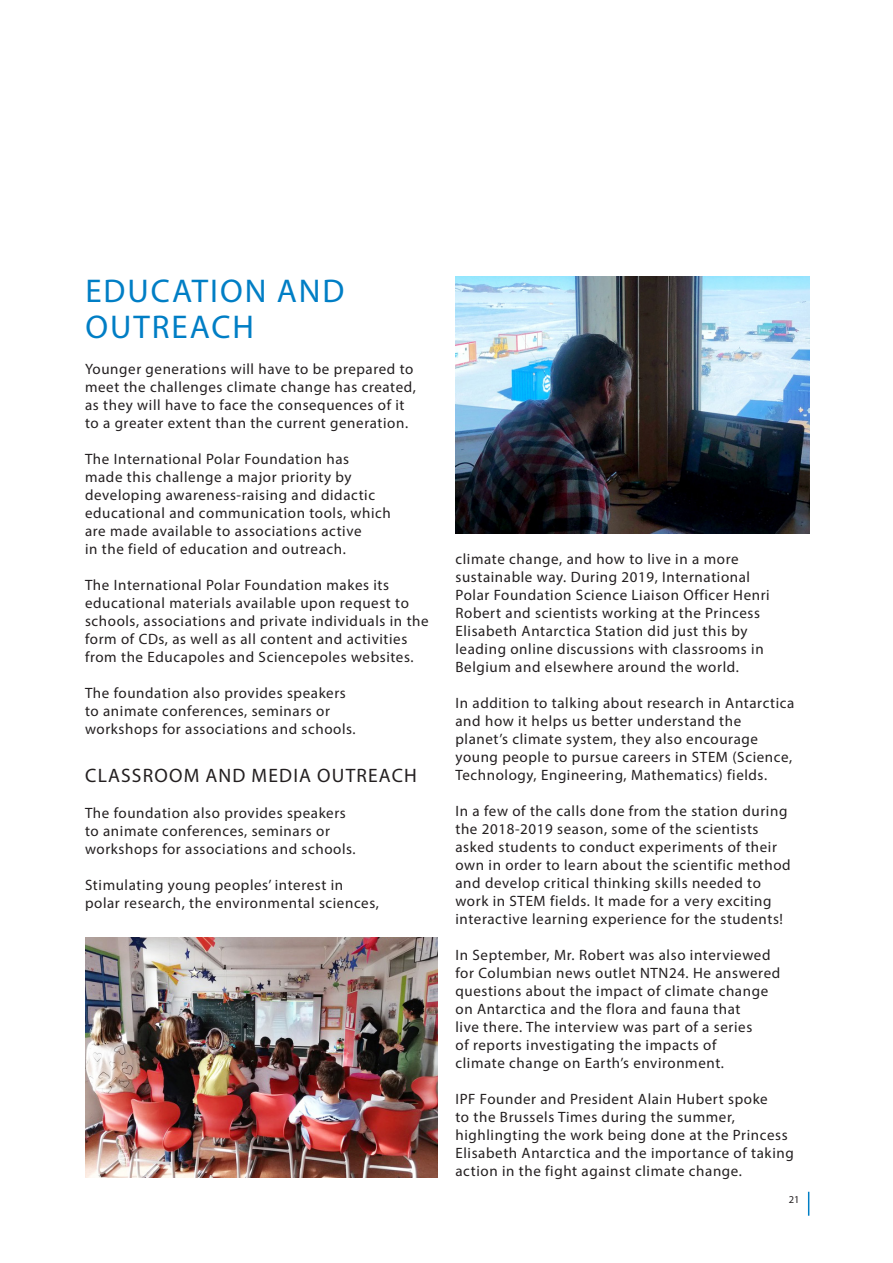
<style>
.page{position:relative;width:893px;height:1263px;background:#fff}
.page>*{position:absolute;margin:0;border:0;box-sizing:border-box;transform-origin:0 0}
.texte{font:33px/36px "Myriad Pro";letter-spacing:.06em;color:#007ec5}
.texte-2{font:19.5px "Myriad Pro";letter-spacing:.06em;color:#231f20}
.texte-3{font:15px/18px "Myriad Pro";letter-spacing:.04em;color:#231f20}
.t1{font:10.5px "Myriad Pro";color:#231f20}
</style>
<div class="page">
<svg style="left:808px;top:1192px;width:1px;height:24px"></svg>
<img style="left:85px;top:938px;width:352px;height:239px">
<img style="left:455px;top:276px;width:354px;height:257px">
<p class="texte" style="left:85px;top:273px;width:261px">EDUCATION AND<br>OUTREACH</p>
<p class="texte-3" style="left:85px;top:360px;width:332px">Younger generations will have to be prepared to meet the challenges climate change has created, as they will have to face the consequences of it to a greater extent than the current generation.</p>
<p class="texte-3" style="left:85px;top:450px;width:307px">The International Polar Foundation has<br>made this challenge a major priority by developing awareness-raising and didactic educational and communication tools, which are made available to associations active<br>in the field of education and outreach.</p>
<p class="texte-3" style="left:85px;top:576px;width:345px">The International Polar Foundation makes its educational materials available upon request to schools, associations and private individuals in the form of CDs, as well as all content and activities from the Educapoles and Sciencepoles websites.</p>
<p class="texte-3" style="left:85px;top:684px;width:272px">The foundation also provides speakers to animate conferences, seminars or workshops for associations and schools.</p>
<p class="texte-2" style="left:85px;top:764px;width:333px">CLASSROOM AND MEDIA OUTREACH</p>
<p class="texte-3" style="left:85px;top:804px;width:272px">The foundation also provides speakers to animate conferences, seminars or workshops for associations and schools.</p>
<p class="texte-3" style="left:85px;top:876px;width:295px">Stimulating young peoples’ interest in polar research, the environmental sciences,</p>
<p class="texte-3" style="left:455px;top:550px;width:316px">climate change, and how to live in a more sustainable way. During 2019, International Polar Foundation Science Liaison Officer Henri Robert and scientists working at the Princess Elisabeth Antarctica Station did just this by leading online discussions with classrooms in Belgium and elsewhere around the world.</p>
<p class="texte-3" style="left:455px;top:694px;width:340px">In addition to talking about research in Antarctica and how it helps us better understand the planet’s climate system, they also encourage young people to pursue careers in STEM (Science, Technology, Engineering, Mathematics) fields.</p>
<p class="texte-3" style="left:455px;top:802px;width:337px">In a few of the calls done from the station during the 2018-2019 season, some of the scientists asked students to conduct experiments of their own in order to learn about the scientific method and develop critical thinking skills needed to work in STEM fields. It made for a very exciting interactive learning experience for the students!</p>
<p class="texte-3" style="left:455px;top:946px;width:326px">In September, Mr. Robert was also interviewed for Columbian news outlet NTN24. He answered questions about the impact of climate change on Antarctica and the flora and fauna that<br>live there. The interview was part of a series<br>of reports investigating the impacts of<br>climate change on Earth’s environment.</p>
<p class="texte-3" style="left:455px;top:1090px;width:340px">IPF Founder and President Alain Hubert spoke<br>to the Brussels Times during the summer, highlingting the work being done at the Princess Elisabeth Antarctica and the importance of taking action in the fight against climate change.</p>
<p class="t1" style="left:789px;top:1193px;width:12px">21</p>
</div>
